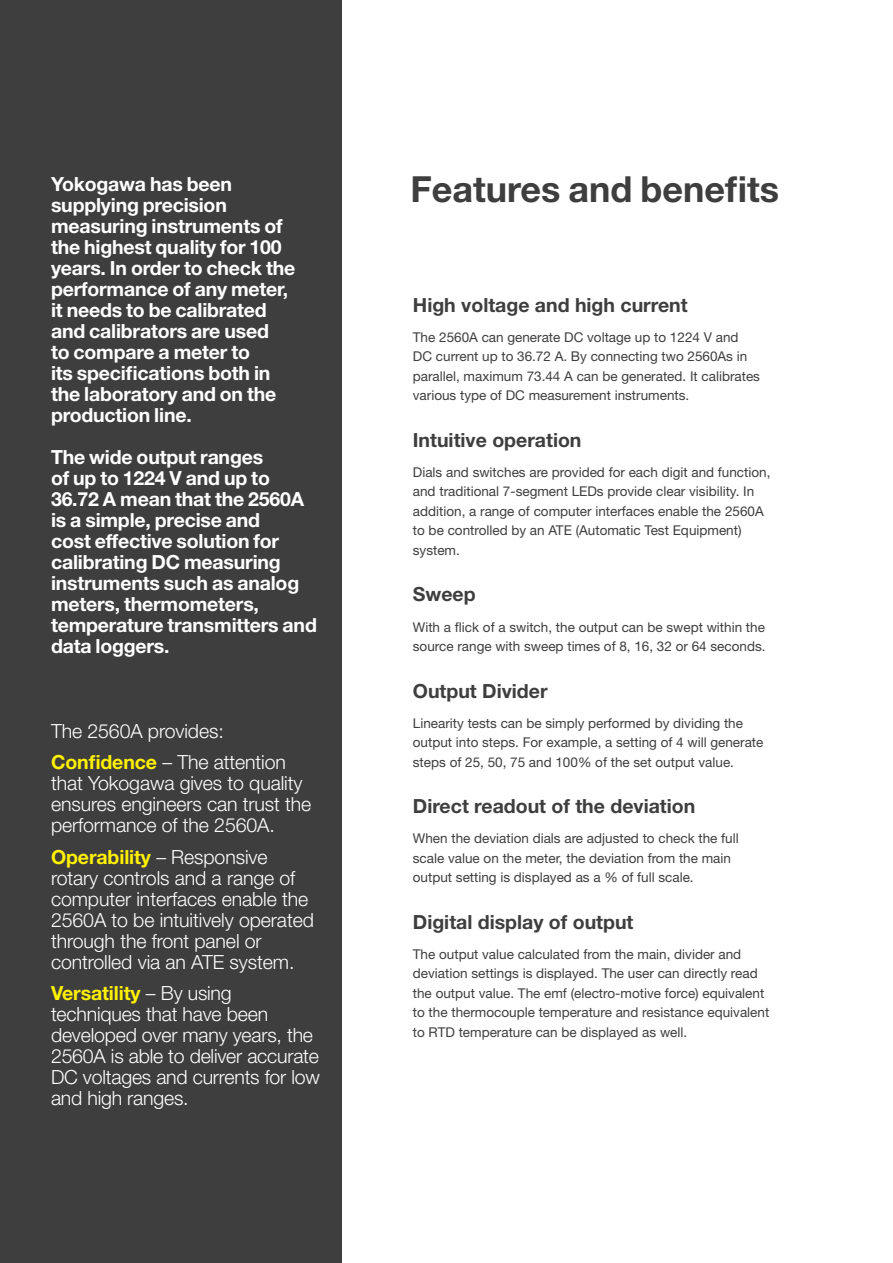
<style>
.page{position:relative;width:893px;height:1263px;background:#fff}
.page>*{position:absolute;margin:0;border:0;box-sizing:border-box;transform-origin:0 0}
.t1{font:700 36px "Helvetica Neue LT Std";color:#3e3e3f}
.t2{font:700 19.5px/21px "Helvetica Neue LT Std";letter-spacing:-.01em;color:#fff}
.t3{font:300 19.5px/21px "Helvetica Neue LT Std";letter-spacing:-.005em;color:#fff}
.t4{font:700 19.5px "Helvetica Neue LT Std";color:#3e3e3f}
.t5{font:13.5px/19.5px "Helvetica Neue LT Std";color:#3e3e3f}
.s1{font-weight:700;color:#fff101}
</style>
<div class="page">
<div style="left:0;top:0;width:342px;height:1263px;background:#3e3e3f"></div>
<p class="t2" style="left:51px;top:173px;width:246px">Yokogawa has been supplying precision measuring instruments of the highest quality for 100 years. In order to check the performance of any meter, it needs to be calibrated and calibrators are used<br>to compare a meter to<br>its specifications both in the laboratory and on the production line.</p>
<p class="t2" style="left:51px;top:446px;width:267px">The wide output ranges<br>of up to 1224 V and up to<br>36.72 A mean that the 2560A is a simple, precise and<br>cost effective solution for calibrating DC measuring instruments such as analog meters, thermometers, temperature transmitters and data loggers.</p>
<h2 class="t3" style="left:51px;top:715px;width:236px;line-height:31.5px">The 2560A provides:<br><span class="s1">Confidence</span> – The attention</h2>
<h2 class="t3" style="left:51px;top:772px;width:262px">that Yokogawa gives to quality ensures engineers can trust the performance of the 2560A.</h2>
<h2 class="t3" style="left:51px;top:846px;width:264px"><span class="s1">Operability</span> – Responsive rotary controls and a range of computer interfaces enable the<br>2560A to be intuitively operated through the front panel or controlled via an ATE system.</h2>
<h2 class="t3" style="left:51px;top:982px;width:270px"><span class="s1">Versatility</span> – By using techniques that have been developed over many years, the<br>2560A is able to deliver accurate<br>DC voltages and currents for low and high ranges.</h2>
<h1 class="t1" style="left:410px;top:167px;width:370px">Features and benefits</h1>
<h2 class="t4" style="left:413px;top:293px;width:276px">High voltage and high current</h2>
<p class="t5" style="left:413px;top:327px;width:349px">The 2560A can generate DC voltage up to 1224 V and DC current up to 36.72 A. By connecting two 2560As in parallel, maximum 73.44 A can be generated. It calibrates various type of DC measurement instruments.</p>
<h2 class="t4" style="left:413px;top:428px;width:170px">Intuitive operation</h2>
<p class="t5" style="left:413px;top:462px;width:359px">Dials and switches are provided for each digit and function, and traditional 7-segment LEDs provide clear visibility. In addition, a range of computer interfaces enable the 2560A to be controlled by an ATE (Automatic Test Equipment) system.</p>
<h2 class="t4" style="left:413px;top:582px;width:64px">Sweep</h2>
<p class="t5" style="left:413px;top:617px;width:354px">With a flick of a switch, the output can be swept within the source range with sweep times of 8, 16, 32 or 64 seconds.</p>
<h2 class="t4" style="left:413px;top:678px;width:136px">Output Divider</h2>
<p class="t5" style="left:413px;top:713px;width:352px">Linearity tests can be simply performed by dividing the output into steps. For example, a setting of 4 will generate steps of 25, 50, 75 and 100% of the set output value.</p>
<h2 class="t4" style="left:413px;top:794px;width:284px">Direct readout of the deviation</h2>
<p class="t5" style="left:413px;top:828px;width:327px">When the deviation dials are adjusted to check the full scale value on the meter, the deviation from the main output setting is displayed as a % of full scale.</p>
<h2 class="t4" style="left:413px;top:910px;width:222px">Digital display of output</h2>
<p class="t5" style="left:413px;top:944px;width:358px">The output value calculated from the main, divider and deviation settings is displayed. The user can directly read the output value. The emf (electro-motive force) equivalent to the thermocouple temperature and resistance equivalent to RTD temperature can be displayed as well.</p>
</div>
